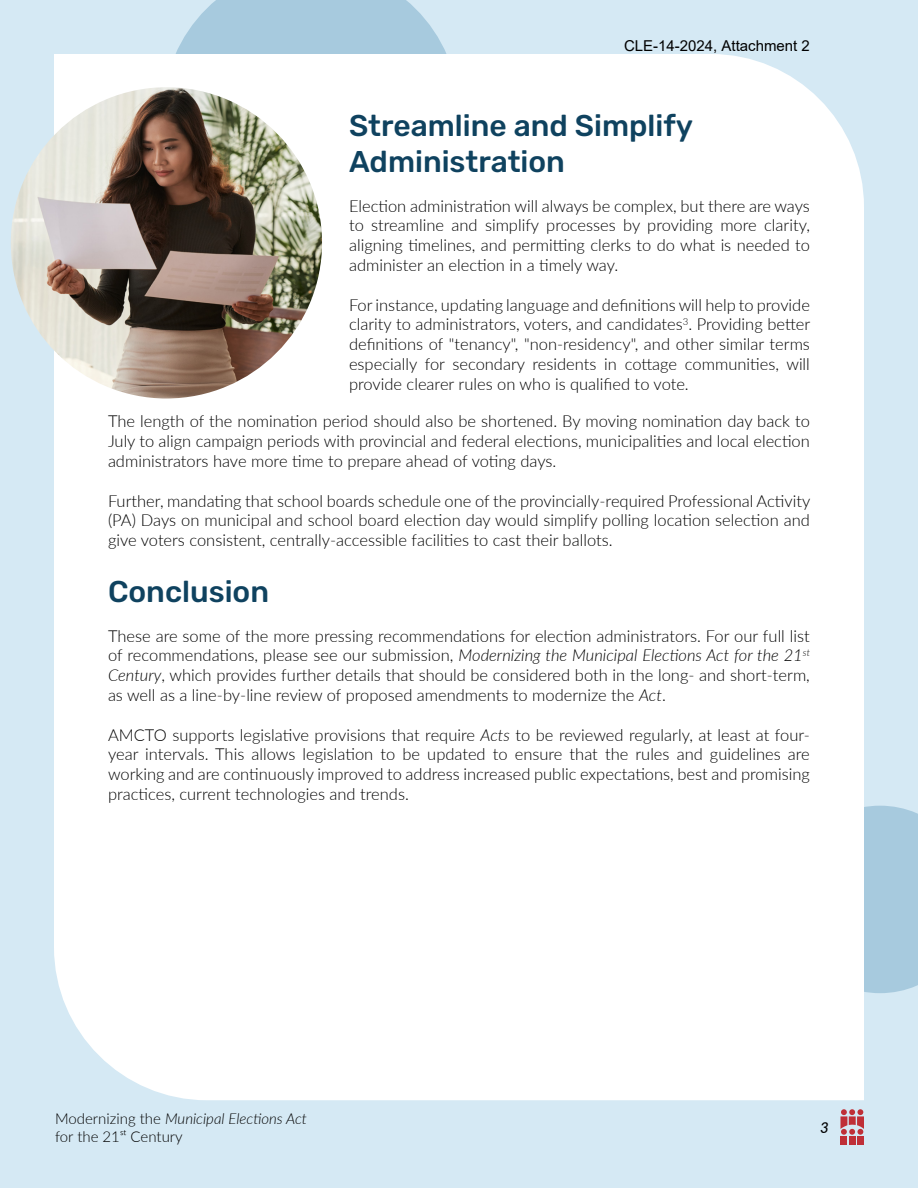
<style>
.page{position:relative;width:918px;height:1188px;background:#d5e9f4}
.page>*{position:absolute;margin:0;border:0;box-sizing:border-box;transform-origin:0 0}
.t1{font:500 30px/36px "Rubik";color:#0f425f}
.t2{font:300 16.5px/19.8px "Lato";color:#000;text-align:justify}
.t3{font:300 15px/18px "Lato";color:#000}
.t4{font:15px "Arial";color:#000}
.t5{font:italic 500 15px "Lato";color:#000}
.s1{font-style:italic}
</style>
<div class="page">
<div style="left:840px;top:1136px;width:7px;height:9px;background:#bf2f37"></div>
<div style="left:849px;top:1136px;width:7px;height:9px;background:#bf2f37"></div>
<div style="left:857px;top:1136px;width:7px;height:9px;background:#bf2f37"></div>
<svg style="left:840px;top:1112px;width:24px;height:23px"></svg>
<div style="left:875px;top:806px;width:43px;height:187px;background:#a7cade"></div>
<svg style="left:181px;top:0;width:260px;height:43px;background:#accde0"></svg>
<div style="left:44px;top:43px;width:831px;height:1069px;background:#fff"></div>
<img style="left:11px;top:87px;width:311px;height:311px;border-radius:156px">
<p class="t4" style="left:624px;top:35px;width:187px">CLE-14-2024, Attachment 2</p>
<p class="t1" style="left:349px;top:108px;width:345px">Streamline and Simplify<br>Administration</p>
<p class="t2" style="left:349px;top:195px;width:462px">Election administration will always be complex, but there are ways to streamline and simplify processes by providing more clarity, aligning timelines, and permitting clerks to do what is needed to administer an election in a timely way.</p>
<p class="t2" style="left:349px;top:294px;width:463px">For instance, updating language and definitions will help to provide clarity to administrators, voters, and candidates<sup>3</sup>. Providing better definitions of "tenancy", "non-residency", and other similar terms especially for secondary residents in cottage communities, will provide clearer rules on who is qualified to vote.</p>
<p class="t2" style="left:108px;top:411px;width:703px">The length of the nomination period should also be shortened. By moving nomination day back to July to align campaign periods with provincial and federal elections, municipalities and local election administrators have more time to prepare ahead of voting days.</p>
<p class="t2" style="left:108px;top:490px;width:704px">Further, mandating that school boards schedule one of the provincially-required Professional Activity (PA) Days on municipal and school board election day would simplify polling location selection and give voters consistent, centrally-accessible facilities to cast their ballots.</p>
<p class="t1" style="left:108px;top:574px;width:163px">Conclusion</p>
<p class="t2" style="left:108px;top:625px;width:704px">These are some of the more pressing recommendations for election administrators. For our full list of recommendations, please see our submission, <span class="s1">Modernizing the Municipal Elections Act for the 21</span><sup>st </sup><span class="s1">Century</span>, which provides further details that should be considered both in the long- and short-term, as well as a line-by-line review of proposed amendments to modernize the <span class="s1">Act</span>.</p>
<p class="t2" style="left:108px;top:724px;width:703px">AMCTO supports legislative provisions that require <span class="s1">Acts</span> to be reviewed regularly, at least at four&shy;year intervals. This allows legislation to be updated to ensure that the rules and guidelines are working and are continuously improved to address increased public expectations, best and promising practices, current technologies and trends.</p>
<p class="t3" style="left:55px;top:1109px;width:253px">Modernizing the <span class="s1">Municipal Elections Act </span>for the 21st Century</p>
<p class="t5" style="left:820px;top:1117px;width:10px">3</p>
</div>
